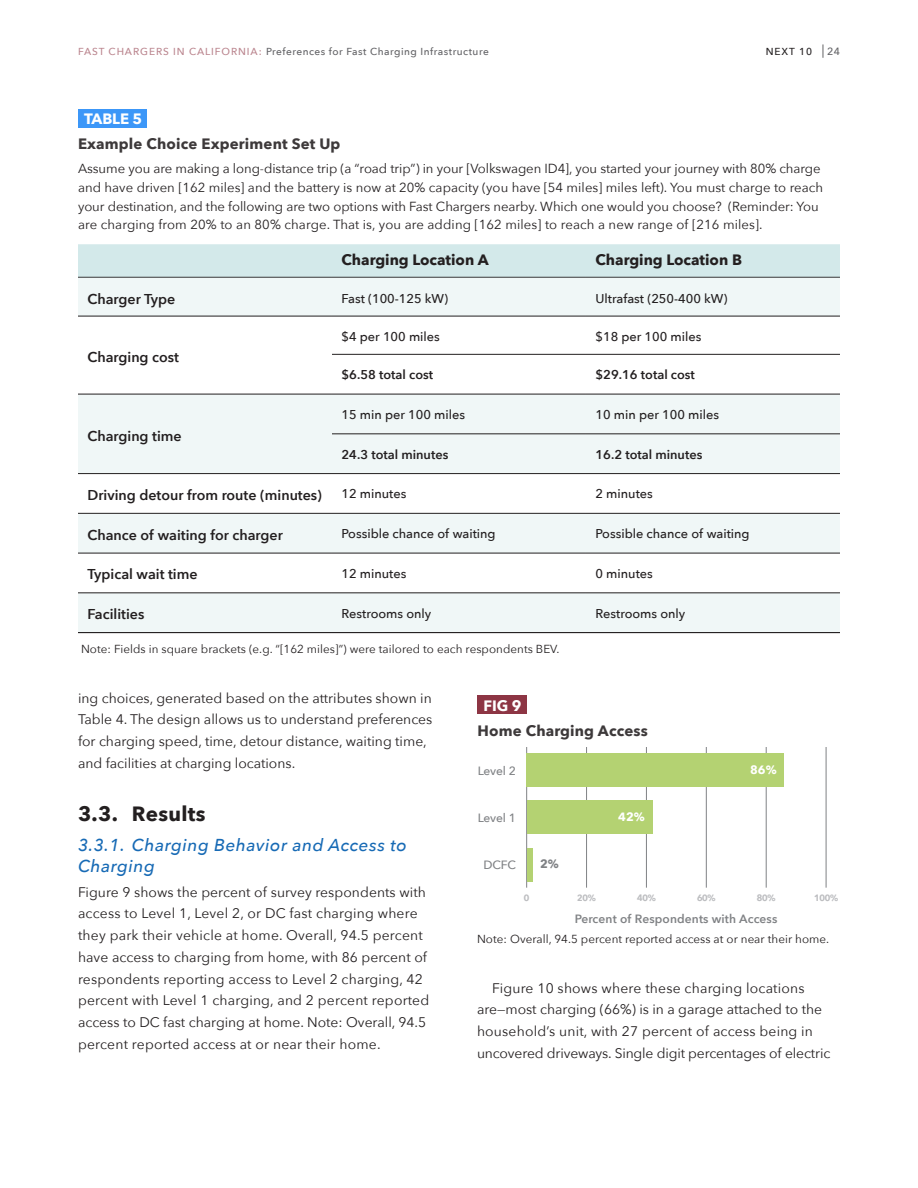
<style>
.page{position:relative;width:918px;height:1188px;background:#fff}
.page>*{position:absolute;margin:0;border:0;box-sizing:border-box;transform-origin:0 0}
.C-Head_08_12_24{font:700 20.7px "Avenir Next";letter-spacing:.015em;color:#231f20}
.D_Head_08_12_24{font:italic 500 17.25px/21px "Avenir Next";letter-spacing:.03em;color:#176ab5}
.Body_First_Paragraph{font:700 15px "Avenir Next";letter-spacing:.01em;color:#3d393a}
.Table_Body_Text__cen{font:700 15px "Avenir Next";color:#231f20}
.Body_First_Paragraph-2{font:700 15px "Avenir Next";letter-spacing:-.01em;color:#fff}
.Table_Body_Text__cen-2{font:600 14.25px "Avenir Next";color:#231f20}
.Body_Text{font:13.8px/21.8px "Avenir Next";color:#231f20}
.Body_First_Paragraph-3{font:13.8px/21.8px "Avenir Next";letter-spacing:.015em;color:#231f20}
.Body_First_Paragraph-4{font:13.2px/18.8px "Avenir Next";letter-spacing:-.005em;color:#231f20}
.Table_Body_Text__lef{font:500 12.75px "Avenir Next";color:#231f20}
.Table_Body_Text__lef-2{font:600 12.75px "Avenir Next";color:#231f20}
.t1{font:600 12px "Avenir Next";letter-spacing:.01em;color:#808285}
.t2{font:600 12px "Avenir Next";letter-spacing:-.075em;color:#bcbdc0}
.t3{font:500 12px "Avenir Next";letter-spacing:-.01em;color:#808285}
.t4{font:700 12px "Avenir Next";color:#fff}
.t5{font:700 12px "Avenir Next";color:#808285}
.footnote_endnote{font:11.7px "Avenir Next";letter-spacing:.005em;color:#231f20}
.t6{font:500 10.5px "Avenir Next";color:#636366}
.t7{font:500 10.2px "Avenir Next";letter-spacing:.05em;color:#636366}
.t8{font:500 10.2px "Avenir Next";letter-spacing:.09em;color:#231f20}
.s1{color:#bb868f}
</style>
<div class="page">
<svg style="left:823px;top:44px;width:1px;height:14px"></svg>
<div style="left:78px;top:244px;width:762px;height:33px;background:#d3e9ea"></div>
<svg style="left:78px;top:278px;width:762px;height:354px;fill:#f0f7f7"></svg>
<hr style="left:78px;top:632px;width:254px;height:1px;background:#231f20">
<hr style="left:332px;top:632px;width:254px;height:1px;background:#231f20">
<hr style="left:586px;top:632px;width:254px;height:1px;background:#231f20">
<hr style="left:78px;top:316px;width:254px;height:1px;background:#231f20">
<hr style="left:332px;top:316px;width:254px;height:1px;background:#231f20">
<hr style="left:586px;top:316px;width:254px;height:1px;background:#231f20">
<hr style="left:332px;top:354px;width:254px;height:1px;background:#231f20">
<hr style="left:586px;top:354px;width:254px;height:1px;background:#231f20">
<hr style="left:78px;top:394px;width:254px;height:1px;background:#231f20">
<hr style="left:332px;top:394px;width:254px;height:1px;background:#231f20">
<hr style="left:586px;top:394px;width:254px;height:1px;background:#231f20">
<hr style="left:332px;top:434px;width:254px;height:1px;background:#231f20">
<hr style="left:586px;top:434px;width:254px;height:1px;background:#231f20">
<hr style="left:78px;top:473px;width:254px;height:1px;background:#231f20">
<hr style="left:332px;top:473px;width:254px;height:1px;background:#231f20">
<hr style="left:586px;top:473px;width:254px;height:1px;background:#231f20">
<hr style="left:78px;top:513px;width:254px;height:1px;background:#231f20">
<hr style="left:332px;top:513px;width:254px;height:1px;background:#231f20">
<hr style="left:586px;top:513px;width:254px;height:1px;background:#231f20">
<hr style="left:78px;top:553px;width:254px;height:1px;background:#231f20">
<hr style="left:332px;top:553px;width:254px;height:1px;background:#231f20">
<hr style="left:586px;top:553px;width:254px;height:1px;background:#231f20">
<hr style="left:78px;top:593px;width:254px;height:1px;background:#231f20">
<hr style="left:332px;top:593px;width:254px;height:1px;background:#231f20">
<hr style="left:586px;top:593px;width:254px;height:1px;background:#231f20">
<hr style="left:78px;top:277px;width:254px;height:1px;background:#4b4c4d">
<hr style="left:332px;top:277px;width:254px;height:1px;background:#4b4c4d">
<hr style="left:586px;top:277px;width:254px;height:1px;background:#4b4c4d">
<div style="left:78px;top:109px;width:68px;height:19px;background:#3c97f8"></div>
<div style="left:478px;top:696px;width:49px;height:18px;background:#8d3544"></div>
<hr style="left:526px;top:747px;width:1px;height:141px;background:#808285">
<hr style="left:586px;top:747px;width:1px;height:141px;background:#808285">
<hr style="left:646px;top:747px;width:1px;height:141px;background:#808285">
<hr style="left:706px;top:747px;width:1px;height:141px;background:#808285">
<hr style="left:766px;top:747px;width:1px;height:141px;background:#808285">
<hr style="left:826px;top:747px;width:1px;height:141px;background:#808285">
<div style="left:527px;top:848px;width:6px;height:33px;background:#b4d272"></div>
<div style="left:527px;top:801px;width:125px;height:33px;background:#b4d272"></div>
<div style="left:527px;top:754px;width:257px;height:33px;background:#b4d272"></div>
<p class="t7" style="left:78px;top:43px;width:412px"><span class="s1">FAST CHARGERS IN CALIFORNIA:</span> Preferences for Fast Charging Infrastructure</p>
<p class="t8" style="left:766px;top:43px;width:48px">NEXT 10</p>
<p class="t6" style="left:827px;top:43px;width:14px">24</p>
<p class="Body_First_Paragraph-2" style="left:84px;top:106px;width:60px">TABLE 5</p>
<p class="Body_First_Paragraph" style="left:78px;top:131px;width:264px">Example Choice Experiment Set Up</p>
<p class="Body_First_Paragraph-4" style="left:78px;top:158px;width:747px">Assume you are making a long-distance trip (a “road trip”) in your [Volkswagen ID4], you started your journey with 80% charge and have driven [162 miles] and the battery is now at 20% capacity (you have [54 miles] miles left). You must charge to reach your destination, and the following are two options with Fast Chargers nearby. Which one would you choose? (Reminder: You are charging from 20% to an 80% charge. That is, you are adding [162 miles] to reach a new range of [216 miles].</p>
<p class="Table_Body_Text__cen" style="left:342px;top:247px;width:149px">Charging Location A</p>
<p class="Table_Body_Text__cen" style="left:596px;top:247px;width:148px">Charging Location B</p>
<p class="Table_Body_Text__cen-2" style="left:88px;top:287px;width:89px">Charger Type</p>
<p class="Table_Body_Text__lef" style="left:342px;top:287px;width:108px">Fast (100-125 kW)</p>
<p class="Table_Body_Text__lef" style="left:596px;top:287px;width:133px">Ultrafast (250-400 kW)</p>
<p class="Table_Body_Text__cen-2" style="left:88px;top:345px;width:93px">Charging cost</p>
<p class="Table_Body_Text__cen-2" style="left:88px;top:424px;width:96px">Charging time</p>
<p class="Table_Body_Text__lef" style="left:342px;top:326px;width:100px">$4 per 100 miles</p>
<p class="Table_Body_Text__lef" style="left:596px;top:326px;width:107px">$18 per 100 miles</p>
<p class="Table_Body_Text__lef-2" style="left:342px;top:364px;width:93px">$6.58 total cost</p>
<p class="Table_Body_Text__lef-2" style="left:596px;top:364px;width:101px">$29.16 total cost</p>
<p class="Table_Body_Text__lef" style="left:342px;top:404px;width:125px">15 min per 100 miles</p>
<p class="Table_Body_Text__lef" style="left:596px;top:404px;width:125px">10 min per 100 miles</p>
<p class="Table_Body_Text__lef-2" style="left:342px;top:443px;width:108px">24.3 total minutes</p>
<p class="Table_Body_Text__lef-2" style="left:596px;top:443px;width:108px">16.2 total minutes</p>
<p class="Table_Body_Text__cen-2" style="left:88px;top:483px;width:236px">Driving detour from route (minutes)</p>
<p class="Table_Body_Text__lef" style="left:342px;top:483px;width:66px">12 minutes</p>
<p class="Table_Body_Text__lef" style="left:596px;top:483px;width:59px">2 minutes</p>
<p class="Table_Body_Text__cen-2" style="left:88px;top:522px;width:197px">Chance of waiting for charger</p>
<p class="Table_Body_Text__lef" style="left:342px;top:523px;width:156px">Possible chance of waiting</p>
<p class="Table_Body_Text__lef" style="left:596px;top:523px;width:156px">Possible chance of waiting</p>
<p class="Table_Body_Text__cen-2" style="left:88px;top:562px;width:112px">Typical wait time</p>
<p class="Table_Body_Text__lef" style="left:342px;top:563px;width:66px">12 minutes</p>
<p class="Table_Body_Text__lef" style="left:596px;top:563px;width:59px">0 minutes</p>
<p class="Table_Body_Text__cen-2" style="left:88px;top:602px;width:58px">Facilities</p>
<p class="Table_Body_Text__lef" style="left:342px;top:602px;width:91px">Restrooms only</p>
<p class="Table_Body_Text__lef" style="left:596px;top:602px;width:91px">Restrooms only</p>
<p class="footnote_endnote" style="left:81px;top:639px;width:480px">Note: Fields in square brackets (e.g. “[162 miles]”) were tailored to each respondents BEV.</p>
<p class="Body_Text" style="left:78px;top:686px;width:356px">ing choices, generated based on the attributes shown in Table 4. The design allows us to understand preferences for charging speed, time, detour distance, waiting time, and facilities at charging locations.</p>
<p class="C-Head_08_12_24" style="left:78px;top:796px;width:129px">3.3. Results</p>
<p class="D_Head_08_12_24" style="left:78px;top:834px;width:330px">3.3.1. Charging Behavior and Access to<br>Charging</p>
<p class="Body_First_Paragraph-3" style="left:78px;top:880px;width:353px">Figure 9 shows the percent of survey respondents with access to Level 1, Level 2, or DC fast charging where they park their vehicle at home. Overall, 94.5 percent have access to charging from home, with 86 percent of respondents reporting access to Level 2 charging, 42 percent with Level 1 charging, and 2 percent reported access to DC fast charging at home. Note: Overall, 94.5 percent reported access at or near their home.</p>
<p class="Body_First_Paragraph-2" style="left:484px;top:692px;width:39px">FIG 9</p>
<p class="Body_First_Paragraph" style="left:478px;top:718px;width:172px">Home Charging Access</p>
<p class="t3" style="left:478px;top:760px;width:40px">Level 2</p>
<p class="t3" style="left:478px;top:807px;width:40px">Level 1</p>
<p class="t3" style="left:483px;top:854px;width:34px">DCFC</p>
<p class="t5" style="left:540px;top:854px;width:20px">2%</p>
<p class="t4" style="left:618px;top:806px;width:28px">42%</p>
<p class="t4" style="left:750px;top:759px;width:28px">86%</p>
<p class="t2" style="left:524px;top:886px;width:8px">0</p>
<p class="t2" style="left:577px;top:886px;width:21px">20%</p>
<p class="t2" style="left:637px;top:886px;width:21px">40%</p>
<p class="t2" style="left:697px;top:886px;width:21px">60%</p>
<p class="t2" style="left:757px;top:886px;width:21px">80%</p>
<p class="t2" style="left:814px;top:886px;width:26px">100%</p>
<p class="t1" style="left:575px;top:908px;width:204px">Percent of Respondents with Access</p>
<p class="footnote_endnote" style="left:477px;top:929px;width:354px">Note: Overall, 94.5 percent reported access at or near their home.</p>
<p class="Body_Text" style="left:477px;top:976px;width:355px;text-indent:15px">Figure 10 shows where these charging locations are—most charging (66%) is in a garage attached to the household’s unit, with 27 percent of access being in uncovered driveways. Single digit percentages of electric</p>
</div>
